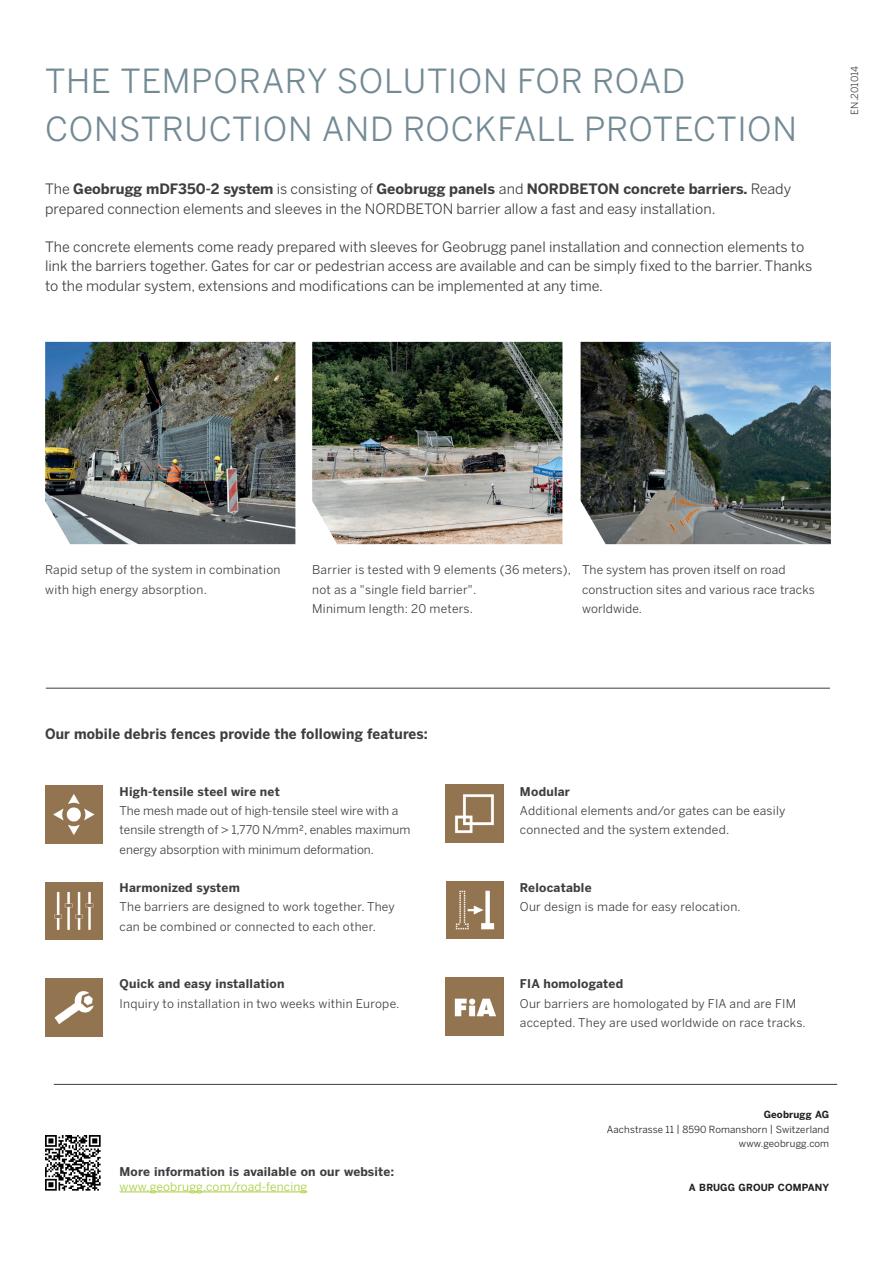
<style>
.page{position:relative;width:893px;height:1263px;background:#fff}
.page>*{position:absolute;margin:0;border:0;box-sizing:border-box;transform-origin:0 0}
.t1{font:33px/48.2px "Benton Sans";letter-spacing:.02em;color:#738a95}
.t2{font:14.25px/19.2px "Benton Sans";color:#3e3e3f}
.t3{font:700 14.25px "Benton Sans";letter-spacing:.015em;color:#3e3e3f;scale:.95 1}
.t4{font:12px/19.2px "Benton Sans";letter-spacing:.02em;color:#3e3e3f}
.t5{font:700 12px "Benton Sans";letter-spacing:.02em;color:#3e3e3f}
.t6{font:12px/19.2px "Benton Sans";color:#3e3e3f}
.t7{font:12px "Benton Sans";letter-spacing:.01em;color:#a6ce39}
.t8{font:9.75px/14.4px "Benton Sans";letter-spacing:.01em;color:#231f20;text-align:right}
.t9{font:700 9.75px "Benton Sans";letter-spacing:.01em;color:#231f20}
.t10{font:9.75px "Benton Sans";letter-spacing:.005em;color:#3e3e3f}
.s1{font-weight:700}
</style>
<div class="page">
<img style="left:45px;top:342px;width:250px;height:202px">
<img style="left:312px;top:342px;width:250px;height:202px">
<img style="left:581px;top:342px;width:250px;height:202px">
<img style="left:45px;top:1135px;width:56px;height:56px">
<hr style="left:54px;top:1084px;width:783px;height:1px;background:#3e3e3f">
<hr style="left:46px;top:688px;width:784px;height:1px;background:#3e3e3f">
<img style="left:45px;top:786px;width:58px;height:57px">
<img style="left:45px;top:882px;width:58px;height:58px">
<hr style="left:120px;top:1191px;width:187px;height:1px;background:#a6ce39">
<img style="left:446px;top:881px;width:58px;height:58px">
<img style="left:445px;top:785px;width:58px;height:57px">
<img style="left:45px;top:979px;width:58px;height:58px">
<img style="left:445px;top:978px;width:58px;height:58px">
<h1 class="t1" style="left:45px;top:56px;width:753px">THE TEMPORARY SOLUTION FOR ROAD<br>CONSTRUCTION AND ROCKFALL PROTECTION</h1>
<p class="t2" style="left:45px;top:179px;width:748px">The <span class="s1">Geobrugg mDF350-2 system</span> is consisting of <span class="s1">Geobrugg panels</span> and <span class="s1">NORDBETON concrete barriers.</span> Ready prepared connection elements and sleeves in the NORDBETON barrier allow a fast and easy installation.</p>
<p class="t2" style="left:45px;top:237px;width:769px">The concrete elements come ready prepared with sleeves for Geobrugg panel installation and connection elements to link the barriers together. Gates for car or pedestrian access are available and can be simply fixed to the barrier. Thanks to the modular system, extensions and modifications can be implemented at any time.</p>
<p class="t10" style="left:849px;top:115px;width:50px;rotate:-90deg">EN.201014</p>
<p class="t4" style="left:45px;top:560px;width:237px">Rapid setup of the system in combination with high energy absorption.</p>
<p class="t4" style="left:312px;top:560px;width:260px">Barrier is tested with 9 elements (36 meters), not as a "single field barrier".<br>Minimum length: 20 meters.</p>
<p class="t4" style="left:582px;top:560px;width:234px">The system has proven itself on road construction sites and various race tracks worldwide.</p>
<p class="t3" style="left:45px;top:726px;width:404px">Our mobile debris fences provide the following features:</p>
<p class="t5" style="left:120px;top:784px;width:162px">High-tensile steel wire net</p>
<p class="t6" style="left:120px;top:801px;width:292px">The mesh made out of high-tensile steel wire with a tensile strength of &gt; 1,770 N/mm², enables maximum energy absorption with minimum deformation.</p>
<p class="t5" style="left:120px;top:880px;width:122px">Harmonized system</p>
<p class="t4" style="left:120px;top:897px;width:277px">The barriers are designed to work together. They can be combined or connected to each other.</p>
<p class="t5" style="left:120px;top:977px;width:167px">Quick and easy installation</p>
<p class="t4" style="left:120px;top:993px;width:281px">Inquiry to installation in two weeks within Europe.</p>
<p class="t5" style="left:120px;top:1164px;width:276px">More information is available on our website:</p>
<p class="t7" style="left:120px;top:1179px;width:189px">www.geobrugg.com/road-fencing</p>
<p class="t5" style="left:520px;top:784px;width:52px">Modular</p>
<p class="t4" style="left:520px;top:801px;width:267px">Additional elements and/or gates can be easily connected and the system extended.</p>
<p class="t5" style="left:520px;top:880px;width:73px">Relocatable</p>
<p class="t4" style="left:520px;top:897px;width:222px">Our design is made for easy relocation.</p>
<p class="t5" style="left:520px;top:977px;width:105px">FIA homologated</p>
<p class="t4" style="left:520px;top:993px;width:287px">Our barriers are homologated by FIA and are FIM accepted. They are used worldwide on race tracks.</p>
<p class="t9" style="left:764px;top:1109px;width:67px">Geobrugg AG</p>
<p class="t8" style="left:607px;top:1122px;width:224px">Aachstrasse 11 | 8590 Romanshorn | Switzerland www.geobrugg.com</p>
<p class="t9" style="left:689px;top:1181px;width:142px">A BRUGG GROUP COMPANY</p>
</div>
